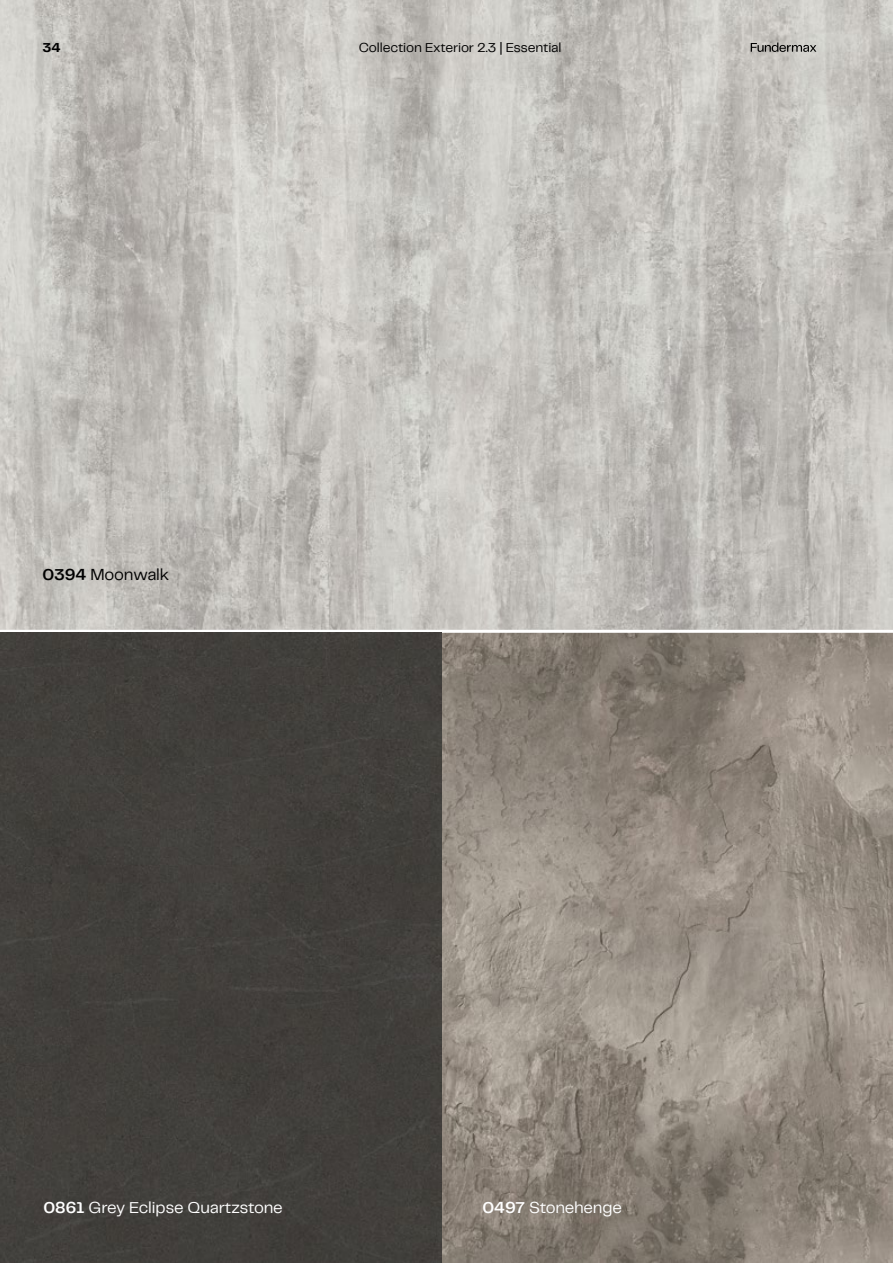
<style>
.page{position:relative;width:893px;height:1263px;background:#fff}
.page>*{position:absolute;margin:0;border:0;box-sizing:border-box;transform-origin:0 0}
.t1{font:16.5px "Telegraf";letter-spacing:-.015em;color:#fff}
.t2{font:16.5px "Telegraf";letter-spacing:-.01em;color:#000}
.t3{font:13.5px "Telegraf";letter-spacing:-.01em;color:#000}
.t4{font:700 13.5px "Telegraf";color:#000}
.s1{font-weight:600}
</style>
<div class="page">
<img style="left:0;top:0;width:893px;height:630px">
<img style="left:442px;top:633px;width:451px;height:630px">
<svg style="left:751px;top:43px;width:65px;height:9px"></svg>
<div style="left:0;top:633px;width:442px;height:630px;background:#423f3b"></div>
<p class="t4" style="left:43px;top:38px;width:20px">34</p>
<p class="t3" style="left:359px;top:38px;width:204px">Collection Exterior 2.3 | Essential</p>
<p class="t2" style="left:43px;top:564px;width:128px"><span class="s1">0394</span> Moonwalk</p>
<p class="t1" style="left:43px;top:1197px;width:241px"><span class="s1">0861</span> Grey Eclipse Quartzstone</p>
<p class="t1" style="left:483px;top:1197px;width:141px"><span class="s1">0497</span> Stonehenge</p>
</div>
